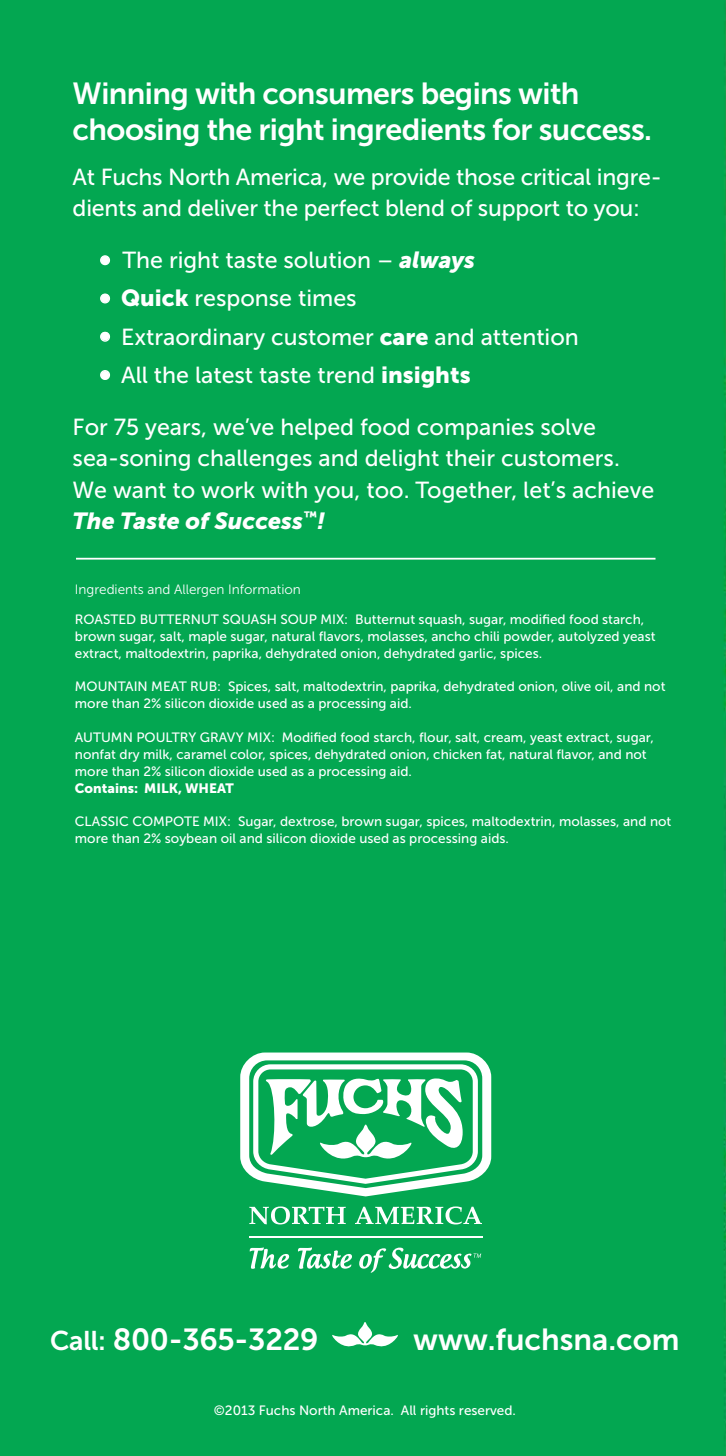
<style>
.page{position:relative;width:726px;height:1456px;background:#fff}
.page>*{position:absolute;margin:0;border:0;box-sizing:border-box;transform-origin:0 0}
.t1{font:30.38px/36px "Museo Sans 700";letter-spacing:-.02em;color:#fff}
.t2{font:30.38px "Museo Sans 700";color:#fff}
.t3{font:23.18px/31.5px "Museo Sans 500";color:#fff}
.t4{font:italic 23.18px "Museo Sans 900";color:#fff}
.t5{font:13.5px/16.9px "Museo Sans 500";color:#fff}
.t6{font:13.5px "Museo Sans 300";color:#fff}
.t7{font:13.5px "Museo Sans 900";color:#fff}
.s1{font-family:"Museo Sans 900"}
.s2{font-family:"Museo Sans 900";font-style:italic}
.s3{font-size:27px}
</style>
<div class="page">
<div style="left:0;top:0;width:725px;height:1456px;background:#03a751"></div>
<div style="left:100px;top:255px;width:10px;height:10px;border:1px solid #fff;border-radius:50%"></div>
<div style="left:100px;top:293px;width:10px;height:10px;border:1px solid #fff;border-radius:50%"></div>
<div style="left:100px;top:332px;width:10px;height:10px;border:1px solid #fff;border-radius:50%"></div>
<div style="left:100px;top:370px;width:10px;height:10px;border:1px solid #fff;border-radius:50%"></div>
<svg style="left:249px;top:1206px;width:96px;height:18px"></svg>
<svg style="left:355px;top:1206px;width:126px;height:18px"></svg>
<svg style="left:240px;top:1052px;width:251px;height:144px"></svg>
<svg style="left:249px;top:1247px;width:40px;height:22px"></svg>
<svg style="left:298px;top:1247px;width:54px;height:22px"></svg>
<svg style="left:359px;top:1247px;width:122px;height:26px"></svg>
<hr style="left:249px;top:1236px;width:233px;height:1px;background:#fff">
<svg style="left:332px;top:1322px;width:65px;height:24px"></svg>
<hr style="left:76px;top:558px;width:579px;height:2px;background:#fff">
<h1 class="t1" style="left:73px;top:75px;width:580px">Winning with consumers begins with choosing the right ingredients for success.</h1>
<h2 class="t3" style="left:73px;top:161px;width:590px">At Fuchs North America, we provide those critical ingre&shy;dients and deliver the perfect blend of support to you:</h2>
<h2 class="t3" style="left:100px;top:244px;width:377px"><span class="s1">•</span> The right taste solution – <span class="s2">always</span></h2>
<h2 class="t3" style="left:100px;top:283px;width:258px"><span class="s1">• Quick</span> response times</h2>
<h2 class="t3" style="left:100px;top:321px;width:480px"><span class="s1">•</span> Extraordinary customer <span class="s1">care</span> and attention</h2>
<h2 class="t3" style="left:100px;top:359px;width:372px"><span class="s1">•</span> All the latest taste trend <span class="s1">insights</span></h2>
<h2 class="t3" style="left:73px;top:411px;width:582px">For 75 years, we’ve helped food companies solve sea-soning challenges and delight their customers.<br>We want to work with you, too. Together, let’s achieve</h2>
<h2 class="t4" style="left:73px;top:508px;width:254px">The Taste of Success<sup>™</sup>!</h2>
<p class="t6" style="left:75px;top:582px;width:227px">Ingredients and Allergen Information</p>
<p class="t5" style="left:75px;top:611px;width:582px">ROASTED BUTTERNUT SQUASH SOUP MIX: Butternut squash, sugar, modified food starch, brown sugar, salt, maple sugar, natural flavors, molasses, ancho chili powder, autolyzed yeast extract, maltodextrin, paprika, dehydrated onion, dehydrated garlic, spices.</p>
<p class="t5" style="left:75px;top:678px;width:591px">MOUNTAIN MEAT RUB: Spices, salt, maltodextrin, paprika, dehydrated onion, olive oil, and not more than 2% silicon dioxide used as a processing aid.</p>
<p class="t5" style="left:75px;top:729px;width:580px">AUTUMN POULTRY GRAVY MIX: Modified food starch, flour, salt, cream, yeast extract, sugar, nonfat dry milk, caramel color, spices, dehydrated onion, chicken fat, natural flavor, and not more than 2% silicon dioxide used as a processing aid.</p>
<p class="t7" style="left:75px;top:780px;width:160px">Contains: MILK, WHEAT</p>
<p class="t5" style="left:75px;top:813px;width:597px">CLASSIC COMPOTE MIX: Sugar, dextrose, brown sugar, spices, maltodextrin, molasses, and not more than 2% soybean oil and silicon dioxide used as processing aids.</p>
<h1 class="t1" style="left:50px;top:1321px;width:269px"><span class="s3">Call:</span> 800-365-3229</h1>
<h1 class="t2" style="left:413px;top:1322px;width:268px">www.fuchsna.com</h1>
<p class="t5" style="left:214px;top:1402px;width:303px">©2013 Fuchs North America. All rights reserved.</p>
</div>
